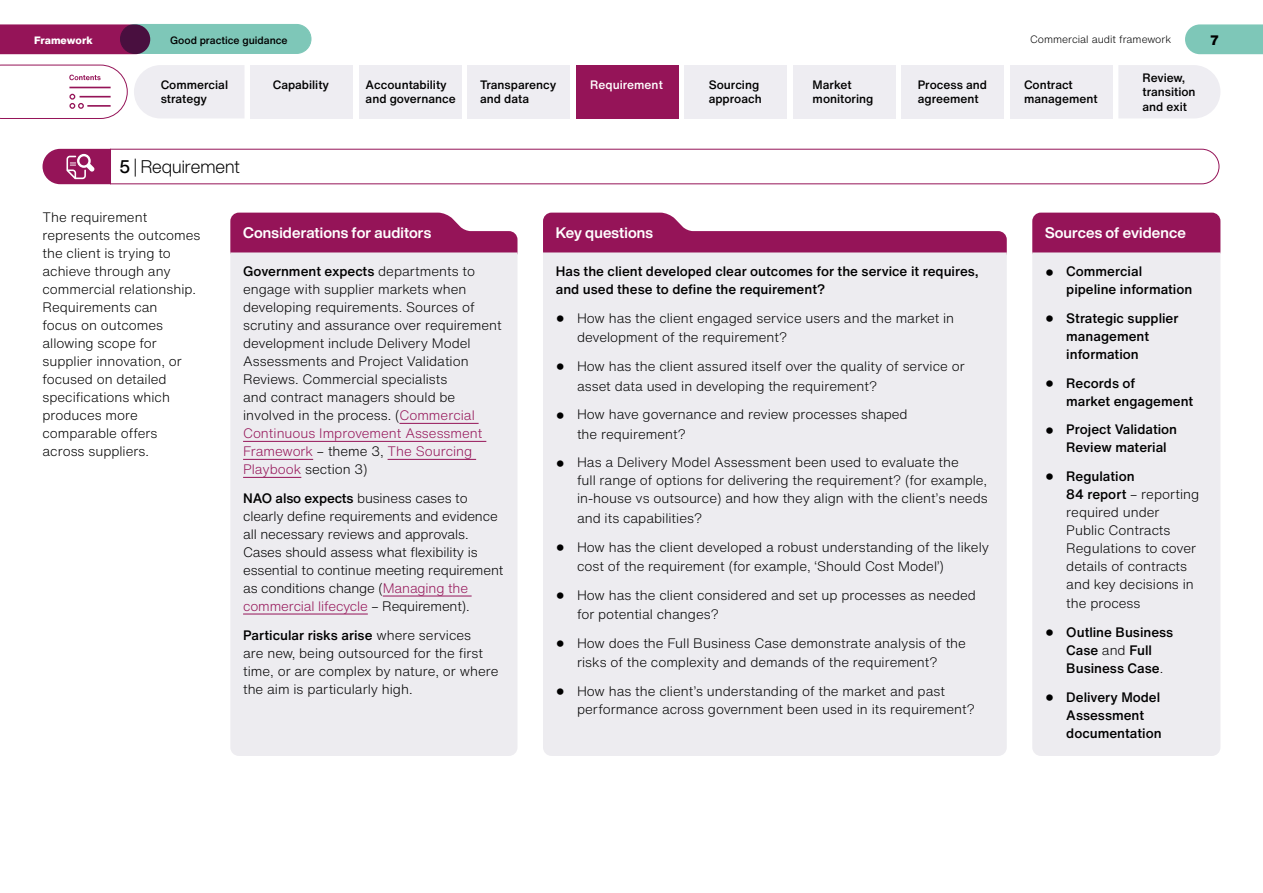
<style>
.page{position:relative;width:1263px;height:893px;background:#fff}
.page>*{position:absolute;margin:0;border:0;box-sizing:border-box;transform-origin:0 0}
.heading_3{font:300 18px "Helvetica Now Display";color:#000}
.heading_3-2{font:700 15px "Helvetica Now Display";letter-spacing:.01em;color:#fff}
.body_text{font:300 13.5px/18px "Helvetica Now Text";color:#000}
.bullet{font:300 13.5px/18px "Helvetica Now Text";color:#000}
.bullet-2{font:500 13.5px/18px "Helvetica Now Text";color:#000}
.body_text-2{font:500 13.5px/18px "Helvetica Now Text";color:#000}
.t1{font:800 13.5px "Helvetica Now Text";color:#000}
.t2{font:500 12px/14.4px "Helvetica Now Text";color:#000}
.t3{font:500 12px "Helvetica Now Text";color:#fff}
.t4{font:300 10.5px "Helvetica Now Text";color:#000}
.t5{font:500 10.5px "Helvetica Now Text";color:#000}
.t6{font:800 10.5px "Helvetica Now Text";color:#fff}
.s1{font-weight:500}
.s2{color:#951458}
.s3{font-family:"Helvetica Neue LT Std";font-weight:300;font-size:18px}
.s4{font-family:"Helvetica Neue LT Std";font-size:18px}
.s5{font-weight:300}
</style>
<div class="page">
<svg style="left:1185px;top:24px;width:78px;height:30px;background:#85cabb"></svg>
<div style="left:0;top:24px;width:131px;height:30px;background:#951458"></div>
<div style="left:120px;top:24px;width:191px;height:29px;background:#7ec7b8;border-radius:15px"></div>
<div style="left:120px;top:24px;width:191px;height:30px;border:1px solid #7ec7b8;border-radius:15px"></div>
<div style="left:685px;top:65px;width:102px;height:53px;background:#eeedf2"></div>
<div style="left:793px;top:65px;width:102px;height:53px;background:#eeedf2"></div>
<div style="left:901px;top:65px;width:102px;height:53px;background:#eeedf2"></div>
<div style="left:1010px;top:65px;width:102px;height:53px;background:#eeedf2"></div>
<div style="left:1118px;top:65px;width:102px;height:53px;background:#eeedf2"></div>
<div style="left:251px;top:65px;width:102px;height:53px;background:#eeedf2"></div>
<div style="left:468px;top:65px;width:102px;height:53px;background:#eeedf2"></div>
<div style="left:359px;top:65px;width:102px;height:53px;background:#eeedf2"></div>
<div style="left:134px;top:65px;width:110px;height:53px;background:#eeedf2"></div>
<svg style="left:0;top:65px;width:128px;height:54px"></svg>
<div style="left:576px;top:65px;width:102px;height:53px;background:#951458"></div>
<svg style="left:42px;top:148px;width:1178px;height:37px"></svg>
<div style="left:1032px;top:213px;width:188px;height:47px;background:#951458;border-radius:9px"></div>
<div style="left:1032px;top:252px;width:188px;height:504px;background:#edecf0"></div>
<svg style="left:230px;top:213px;width:287px;height:39px;background:#9f2c69"></svg>
<svg style="left:543px;top:213px;width:464px;height:39px"></svg>
<div style="left:230px;top:252px;width:287px;height:504px;background:#edecf0"></div>
<hr style="left:399px;top:423px;width:80px;height:1px;background:#951458">
<hr style="left:243px;top:441px;width:243px;height:1px;background:#951458">
<hr style="left:243px;top:459px;width:70px;height:1px;background:#951458">
<hr style="left:388px;top:459px;width:88px;height:1px;background:#951458">
<hr style="left:243px;top:477px;width:58px;height:1px;background:#951458">
<hr style="left:383px;top:596px;width:89px;height:1px;background:#951458">
<hr style="left:243px;top:614px;width:125px;height:1px;background:#951458">
<div style="left:543px;top:252px;width:464px;height:504px;background:#edecf0"></div>
<p class="t6" style="left:34px;top:32px;width:60px">Framework</p>
<p class="t5" style="left:170px;top:32px;width:119px">Good practice guidance</p>
<p class="t4" style="left:1030px;top:32px;width:143px">Commercial audit framework</p>
<p class="t1" style="left:1210px;top:30px;width:11px">7</p>
<p class="t2" style="left:709px;top:77px;width:55px">Sourcing approach</p>
<p class="t2" style="left:813px;top:77px;width:62px">Market monitoring</p>
<p class="t2" style="left:918px;top:77px;width:71px">Process and agreement</p>
<p class="t2" style="left:1024px;top:77px;width:75px">Contract management</p>
<p class="t2" style="left:1142px;top:70px;width:55px">Review, transition and exit</p>
<p class="t6" style="left:40px;top:32px;width:45px">oreword</p>
<p class="t2" style="left:161px;top:77px;width:69px">Commercial strategy</p>
<p class="t3" style="left:590px;top:76px;width:74px">Requirement</p>
<p class="t2" style="left:273px;top:77px;width:58px">Capability</p>
<p class="t2" style="left:480px;top:77px;width:78px">Transparency and data</p>
<p class="t2" style="left:366px;top:77px;width:92px">Accountability and governance</p>
<p class="heading_3" style="left:119px;top:154px;width:122px"><span class="s1">5</span> | Requirement</p>
<p class="body_text" style="left:43px;top:208px;width:159px">The requirement represents the outcomes the client is trying to achieve through any commercial relationship.<br>Requirements can<br>focus on outcomes allowing scope for supplier innovation, or focused on detailed specifications which produces more comparable offers across suppliers.</p>
<p class="heading_3-2" style="left:243px;top:222px;width:190px">Considerations for auditors</p>
<p class="heading_3-2" style="left:556px;top:222px;width:99px">Key questions</p>
<p class="heading_3-2" style="left:1045px;top:222px;width:142px">Sources of evidence</p>
<p class="body_text" style="left:243px;top:262px;width:260px"><span class="s1">Government expects</span> departments to engage with supplier markets when developing requirements. Sources of scrutiny and assurance over requirement development include Delivery Model Assessments and Project Validation Reviews. Commercial specialists<br>and contract managers should be involved in the process. (<span class="s2">Commercial Continuous Improvement Assessment Framework</span> – theme 3, <span class="s2">The Sourcing Playbook</span> section 3)</p>
<p class="body_text" style="left:243px;top:489px;width:262px"><span class="s1">NAO also expects</span> business cases to clearly define requirements and evidence all necessary reviews and approvals.<br>Cases should assess what flexibility is essential to continue meeting requirement as conditions change (<span class="s2">Managing the commercial lifecycle</span> – Requirement).</p>
<p class="body_text" style="left:243px;top:625px;width:257px"><span class="s1">Particular risks arise</span> where services<br>are new, being outsourced for the first time, or are complex by nature, or where the aim is particularly high.</p>
<p class="bullet-2" style="left:1066px;top:262px;width:128px;text-indent:-21px"><span class="s3">•</span> Commercial pipeline information</p>
<p class="bullet-2" style="left:1066px;top:309px;width:114px;text-indent:-21px"><span class="s3">•</span> Strategic supplier management information</p>
<p class="bullet-2" style="left:1066px;top:373px;width:128px;text-indent:-21px"><span class="s3">•</span> Records of<br>market engagement</p>
<p class="bullet-2" style="left:1066px;top:420px;width:112px;text-indent:-21px"><span class="s3">•</span> Project Validation<br>Review material</p>
<p class="bullet" style="left:1066px;top:467px;width:134px;text-indent:-21px"><span class="s4">•</span> <span class="s1">Regulation<br>84 report</span> – reporting required under<br>Public Contracts<br>Regulations to cover details of contracts and key decisions in</p>
<p class="bullet" style="left:1066px;top:594px;width:76px">the process</p>
<p class="bullet-2" style="left:1066px;top:623px;width:109px;text-indent:-21px"><span class="s3">•</span> Outline Business<br>Case <span class="s5">and</span> Full<br>Business Case<span class="s5">.</span></p>
<p class="bullet-2" style="left:1066px;top:687px;width:97px;text-indent:-21px"><span class="s3">•</span> Delivery Model<br>Assessment documentation</p>
<p class="body_text-2" style="left:556px;top:262px;width:425px">Has the client developed clear outcomes for the service it requires, and used these to define the requirement?</p>
<p class="bullet" style="left:577px;top:308px;width:379px;line-height:19.5px;text-indent:-21px"><span class="s4">•</span> How has the client engaged service users and the market in development of the requirement?</p>
<p class="bullet" style="left:577px;top:356px;width:389px;line-height:19.5px;text-indent:-21px"><span class="s4">•</span> How has the client assured itself over the quality of service or asset data used in developing the requirement?</p>
<p class="bullet" style="left:577px;top:404px;width:332px;line-height:19.5px;text-indent:-21px"><span class="s4">•</span> How have governance and review processes shaped the requirement?</p>
<p class="bullet" style="left:577px;top:453px;width:412px;text-indent:-21px"><span class="s4">•</span> Has a Delivery Model Assessment been used to evaluate the<br>full range of options for delivering the requirement? (for example, in-house vs outsource) and how they align with the client’s needs</p>
<p class="bullet" style="left:577px;top:509px;width:127px">and its capabilities?</p>
<p class="bullet" style="left:577px;top:536px;width:414px;line-height:19.5px;text-indent:-21px"><span class="s4">•</span> How has the client developed a robust understanding of the likely cost of the requirement (for example, ‘Should Cost Model’)</p>
<p class="bullet" style="left:577px;top:585px;width:400px;line-height:19.5px;text-indent:-21px"><span class="s4">•</span> How has the client considered and set up processes as needed for potential changes?</p>
<p class="bullet" style="left:556px;top:633px;width:412px;line-height:19.5px;text-align:center"><span class="s4">•</span> How does the Full Business Case demonstrate analysis of the risks of the complexity and demands of the requirement?</p>
<p class="bullet" style="left:577px;top:682px;width:399px;text-indent:-21px"><span class="s4">•</span> How has the client’s understanding of the market and past performance across government been used in its requirement?</p>
</div>
